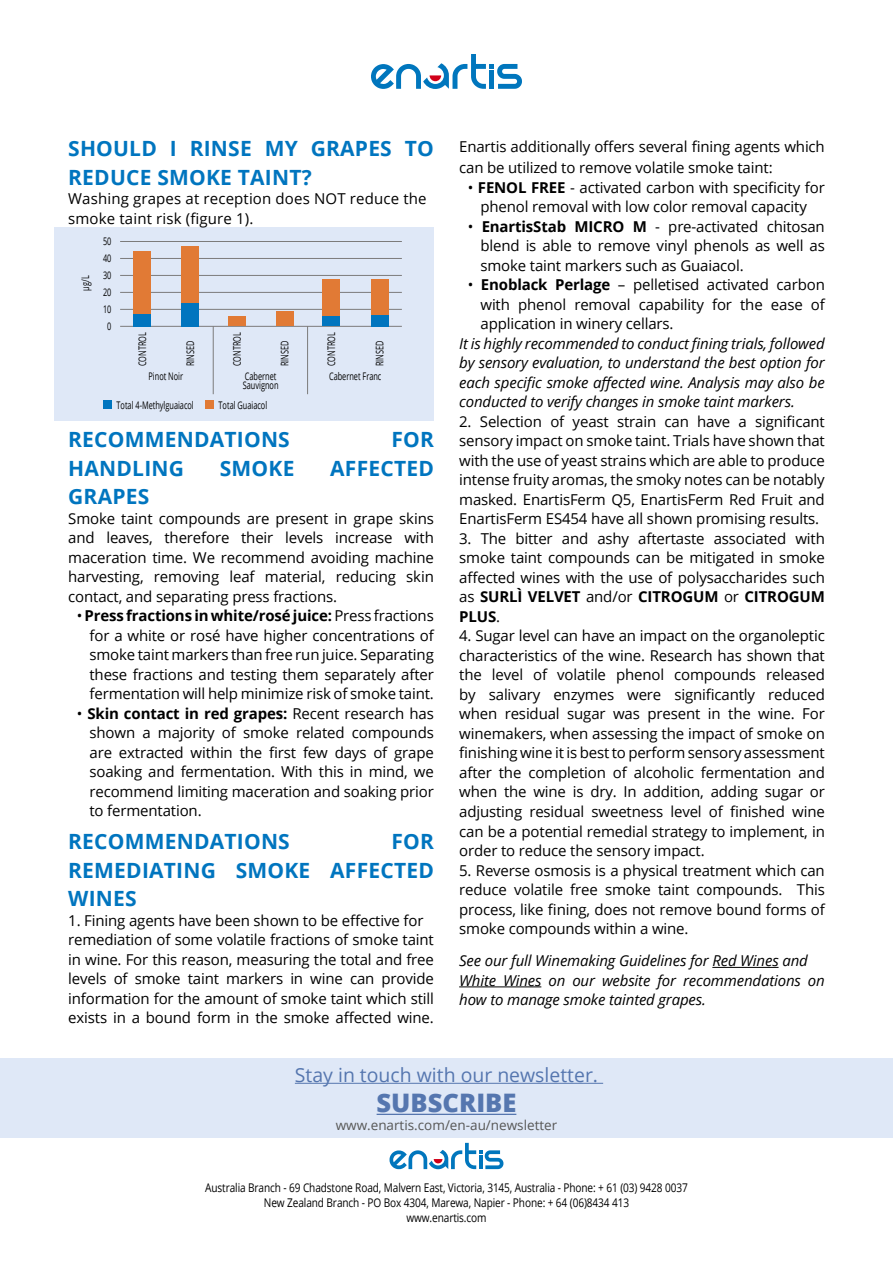
<style>
.page{position:relative;width:893px;height:1263px;background:#fff}
.page>*{position:absolute;margin:0;border:0;box-sizing:border-box;transform-origin:0 0}
.t1{font:800 25.5px "Open Sans";color:#5576af}
.t2{font:700 21px/28.5px "Open Sans";letter-spacing:.01em;color:#0075bf}
.t3{font:19.5px "Open Sans";color:#5576af}
.t4{font:15px/19.5px "Open Sans";letter-spacing:-.01em;color:#000;text-align:justify}
.t5{font:italic 15px/19.5px "Open Sans";letter-spacing:-.01em;color:#000;text-align:justify}
.t6{font:15px/19.5px "Open Sans";letter-spacing:.01em;color:#000}
.t7{font:13.5px "Open Sans";color:#575756}
.t8{font:12px/15px "Open Sans";letter-spacing:-.01em;color:#000;text-align:center;scale:.84 1}
.t9{font:10.5px/9px "Open Sans";color:#000;scale:.7 1}
.s1{font-weight:700}
</style>
<div class="page">
<div style="left:54px;top:227px;width:379px;height:194px;background:#dfe8f7"></div>
<hr style="left:120px;top:326px;width:282px;height:1px;background:#7c7b7b">
<div style="left:205px;top:401px;width:9px;height:8px;background:#e17a35"></div>
<div style="left:103px;top:401px;width:9px;height:8px;background:#0075bf"></div>
<hr style="left:213px;top:326px;width:1px;height:68px;background:#7c7b7b">
<hr style="left:307px;top:326px;width:1px;height:68px;background:#7c7b7b">
<hr style="left:120px;top:309px;width:282px;height:1px;background:#7c7b7b">
<hr style="left:120px;top:292px;width:282px;height:1px;background:#7c7b7b">
<hr style="left:120px;top:275px;width:282px;height:1px;background:#7c7b7b">
<hr style="left:120px;top:258px;width:282px;height:1px;background:#7c7b7b">
<hr style="left:120px;top:241px;width:282px;height:1px;background:#7c7b7b">
<div style="left:228px;top:316px;width:17px;height:10px;background:#e17a35"></div>
<div style="left:276px;top:311px;width:17px;height:15px;background:#e17a35"></div>
<div style="left:322px;top:279px;width:18px;height:38px;background:#e17a35"></div>
<div style="left:322px;top:316px;width:18px;height:10px;background:#0075bf"></div>
<div style="left:371px;top:280px;width:17px;height:35px;background:#e17a35"></div>
<div style="left:371px;top:315px;width:17px;height:11px;background:#0075bf"></div>
<div style="left:182px;top:246px;width:17px;height:57px;background:#e17a35"></div>
<div style="left:182px;top:303px;width:17px;height:23px;background:#0075bf"></div>
<div style="left:133px;top:251px;width:18px;height:63px;background:#e17a35"></div>
<div style="left:134px;top:314px;width:17px;height:12px;background:#0075bf"></div>
<div style="left:0;top:1058px;width:893px;height:80px;background:#dfe8f7"></div>
<hr style="left:295px;top:1083px;width:308px;height:1px;background:#5576af">
<hr style="left:377px;top:1114px;width:139px;height:1px;background:#5576af">
<svg style="left:389px;top:1143px;width:114px;height:26px"></svg>
<hr style="left:712px;top:967px;width:67px;height:1px;background:#000">
<hr style="left:459px;top:986px;width:82px;height:1px;background:#000">
<svg style="left:371px;top:54px;width:151px;height:35px"></svg>
<h2 class="t2" style="left:68px;top:134px;width:367px">SHOULD I RINSE MY GRAPES TO<br>REDUCE SMOKE TAINT?</h2>
<p class="t6" style="left:68px;top:189px;width:360px">Washing grapes at reception does NOT reduce the smoke taint risk (figure 1).</p>
<p class="t9" style="left:103px;top:237px;width:14px">50</p>
<p class="t9" style="left:81px;top:291px;width:23px;rotate:-90deg">μg/L</p>
<p class="t9" style="left:103px;top:254px;width:14px">40</p>
<p class="t9" style="left:103px;top:271px;width:14px">30</p>
<p class="t9" style="left:103px;top:288px;width:14px">20</p>
<p class="t9" style="left:103px;top:305px;width:14px">10</p>
<p class="t9" style="left:107px;top:322px;width:8px">0</p>
<p class="t9" style="left:137px;top:366px;width:50px;rotate:-90deg">CONTROL</p>
<p class="t9" style="left:185px;top:366px;width:38px;rotate:-90deg">RINSED</p>
<p class="t9" style="left:232px;top:366px;width:50px;rotate:-90deg">CONTROL</p>
<p class="t9" style="left:280px;top:366px;width:38px;rotate:-90deg">RINSED</p>
<p class="t9" style="left:326px;top:366px;width:50px;rotate:-90deg">CONTROL</p>
<p class="t9" style="left:375px;top:366px;width:38px;rotate:-90deg">RINSED</p>
<p class="t9" style="left:149px;top:371px;width:51px">Pinot Noir</p>
<p class="t9" style="left:243px;top:371px;width:52px">Cabernet<br>Sauvignon</p>
<p class="t9" style="left:329px;top:371px;width:76px">Cabernet Franc</p>
<p class="t9" style="left:117px;top:400px;width:112px">Total 4-Methylguaiacol</p>
<p class="t9" style="left:219px;top:400px;width:71px">Total Guaiacol</p>
<h2 class="t2" style="left:68px;top:425px;width:223px">RECOMMENDATIONS</h2>
<h2 class="t2" style="left:391px;top:425px;width:44px">FOR</h2>
<h2 class="t2" style="left:68px;top:453px;width:117px">HANDLING</h2>
<h2 class="t2" style="left:220px;top:453px;width:76px">SMOKE</h2>
<h2 class="t2" style="left:330px;top:453px;width:105px">AFFECTED</h2>
<h2 class="t2" style="left:68px;top:482px;width:83px">GRAPES</h2>
<p class="t4" style="left:68px;top:508px;width:367px">Smoke taint compounds are present in grape skins and leaves, therefore their levels increase with maceration time. We recommend avoiding machine harvesting, removing leaf material, reducing skin contact, and separating press fractions.</p>
<p class="t4" style="left:89px;top:606px;width:346px;text-indent:-13px">• <span class="s1">Press fractions in white/rosé juice:</span> Press fractions for a white or rosé have higher concentrations of smoke taint markers than free run juice. Separating these fractions and testing them separately after fermentation will help minimize risk of smoke taint.</p>
<p class="t4" style="left:89px;top:703px;width:346px;text-indent:-13px">• <span class="s1">Skin contact in red grapes:</span> Recent research has shown a majority of smoke related compounds are extracted within the first few days of grape soaking and fermentation. With this in mind, we recommend limiting maceration and soaking prior to fermentation.</p>
<h2 class="t2" style="left:68px;top:827px;width:223px">RECOMMENDATIONS</h2>
<h2 class="t2" style="left:68px;top:827px;width:367px;text-align:justify;text-indent:323px">FOR REMEDIATING SMOKE AFFECTED WINES</h2>
<p class="t4" style="left:68px;top:910px;width:367px;text-align:left">1. Fining agents have been shown to be effective for remediation of some volatile fractions of smoke taint in wine. For this reason, measuring the total and free levels of smoke taint markers in wine can provide information for the amount of smoke taint which still exists in a bound form in the smoke affected wine.</p>
<p class="t4" style="left:459px;top:135px;width:367px;line-height:21.6px">Enartis additionally offers several fining agents which can be utilized to remove volatile smoke taint:</p>
<p class="t4" style="left:468px;top:177px;width:359px;text-align:center">• <span class="s1">FENOL FREE</span> - activated carbon with specificity for phenol removal with low color removal capacity</p>
<p class="t4" style="left:480px;top:216px;width:346px;text-indent:-13px">• <span class="s1">EnartisStab MICRO M</span> - pre-activated chitosan blend is able to remove vinyl phenols as well as smoke taint markers such as Guaiacol.</p>
<p class="t4" style="left:480px;top:275px;width:346px;text-indent:-13px">• <span class="s1">Enoblack Perlage</span> – pelletised activated carbon with phenol removal capability for the ease of application in winery cellars.</p>
<p class="t5" style="left:459px;top:333px;width:367px">It is highly recommended to conduct fining trials, followed by sensory evaluation, to understand the best option for each specific smoke affected wine. Analysis may also be conducted to verify changes in smoke taint markers.</p>
<p class="t4" style="left:459px;top:411px;width:367px">2. Selection of yeast strain can have a significant sensory impact on smoke taint. Trials have shown that with the use of yeast strains which are able to produce intense fruity aromas, the smoky notes can be notably masked. EnartisFerm Q5, EnartisFerm Red Fruit and EnartisFerm ES454 have all shown promising results.</p>
<p class="t4" style="left:459px;top:528px;width:367px">3. The bitter and ashy aftertaste associated with smoke taint compounds can be mitigated in smoke affected wines with the use of polysaccharides such as <span class="s1">SURLÌ VELVET</span> and/or <span class="s1">CITROGUM</span> or <span class="s1">CITROGUM PLUS</span>.</p>
<p class="t4" style="left:459px;top:626px;width:367px">4. Sugar level can have an impact on the organoleptic characteristics of the wine. Research has shown that the level of volatile phenol compounds released by salivary enzymes were significantly reduced when residual sugar was present in the wine. For winemakers, when assessing the impact of smoke on finishing wine it is best to perform sensory assessment after the completion of alcoholic fermentation and when the wine is dry. In addition, adding sugar or adjusting residual sweetness level of finished wine can be a potential remedial strategy to implement, in order to reduce the sensory impact.</p>
<p class="t4" style="left:459px;top:860px;width:367px">5. Reverse osmosis is a physical treatment which can reduce volatile free smoke taint compounds. This process, like fining, does not remove bound forms of smoke compounds within a wine.</p>
<p class="t5" style="left:459px;top:951px;width:367px;text-align:left">See our full Winemaking Guidelines for Red Wines and<br>White Wines on our website for recommendations on how to manage smoke tainted grapes.</p>
<h3 class="t3" style="left:295px;top:1061px;width:305px">Stay in touch with our newsletter.</h3>
<h1 class="t1" style="left:377px;top:1084px;width:141px">SUBSCRIBE</h1>
<p class="t7" style="left:336px;top:1116px;width:223px">www.enartis.com/en-au/newsletter</p>
<p class="t8" style="left:205px;top:1180px;width:576px">Australia Branch - 69 Chadstone Road, Malvern East, Victoria, 3145, Australia - Phone: + 61 (03) 9428 0037<br>New Zealand Branch - PO Box 4304, Marewa, Napier - Phone: + 64 (06)8434 413<br>www.enartis.com</p>
</div>
